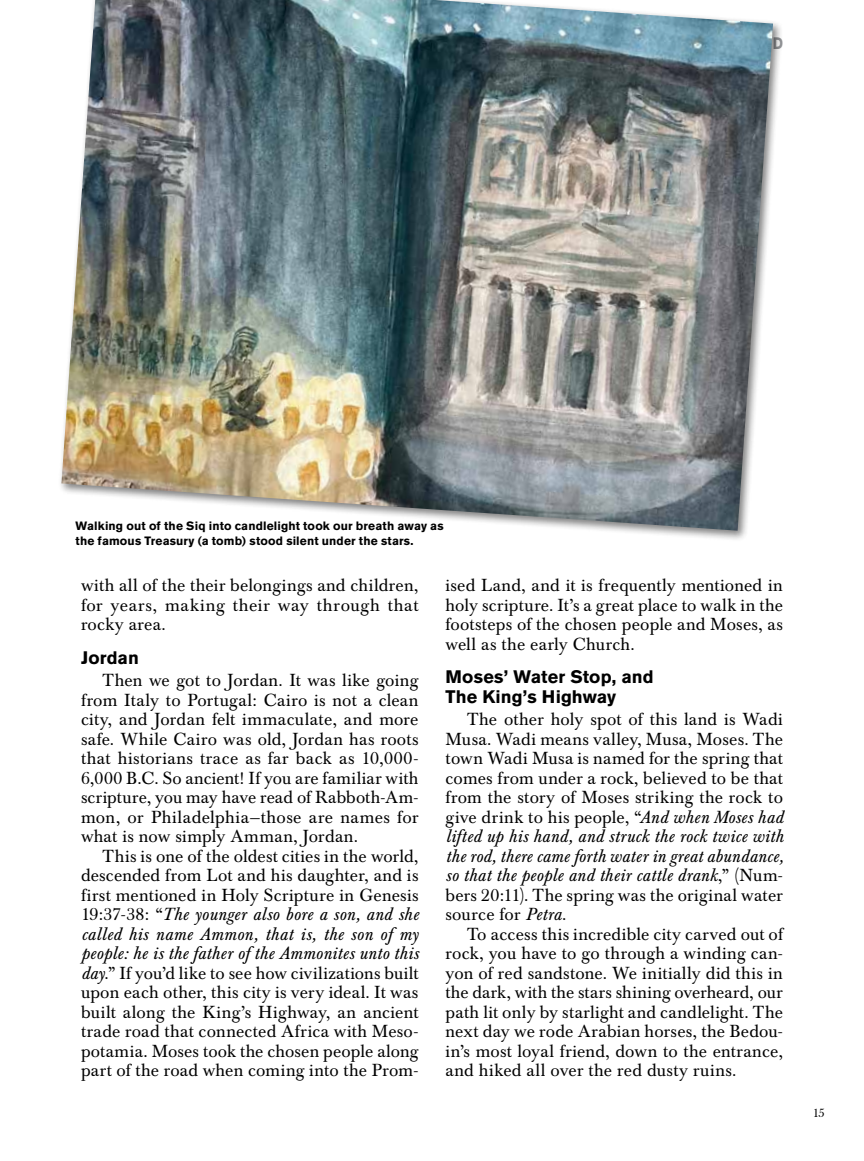
<style>
.page{position:relative;width:864px;height:1161px;background:#fff}
.page>*{position:absolute;margin:0;border:0;box-sizing:border-box;transform-origin:0 0}
.t1{font:700 18px/19.5px "Akzidenz Grotesk BE";letter-spacing:.005em;color:#000}
.t2{font:17.25px/19.5px "Baskerville BE";letter-spacing:.015em;color:#000;text-align:justify}
.t3{font:700 12px/14.4px "Akzidenz Grotesk BE";letter-spacing:.01em;color:#000}
.t4{font:12px "Baskerville BE";color:#000}
.s1{font-style:italic}
</style>
<div class="page">
<div style="left:58px;top:0;width:726px;height:542px;background:#000;opacity:.5"></div>
<img style="left:61px;top:0;width:712px;height:531px">
<p class="t3" style="left:76px;top:519px;width:370px">Walking out of the Siq into candlelight took our breath away as the famous Treasury (a tomb) stood silent under the stars.</p>
<p class="t2" style="left:81px;top:576px;width:339px">with all of the their belongings and children, for years, making their way through that rocky area.</p>
<p class="t1" style="left:81px;top:648px;width:59px">Jordan</p>
<p class="t2" style="left:81px;top:671px;width:339px;text-indent:22px">Then we got to Jordan. It was like going from Italy to Portugal: Cairo is not a clean city, and Jordan felt immaculate, and more safe. While Cairo was old, Jordan has roots that historians trace as far back as 10,000- 6,000 B.C. So ancient! If you are familiar with scripture, you may have read of Rabboth-Am&shy;mon, or Philadelphia—those are names for what is now simply Amman, Jordan.</p>
<p class="t2" style="left:81px;top:847px;width:339px;text-indent:22px">This is one of the oldest cities in the world, descended from Lot and his daughter, and is first mentioned in Holy Scripture in Genesis 19:37-38: “<span class="s1">The younger also bore a son, and she called his name Ammon, that is, the son of my people: he is the father of the Ammonites unto this day</span>.” If you’d like to see how civilizations built upon each other, this city is very ideal. It was built along the King’s Highway, an ancient trade road that connected Africa with Meso&shy;potamia. Moses took the chosen people along part of the road when coming into the Prom-</p>
<p class="t2" style="left:445px;top:576px;width:339px">ised Land, and it is frequently mentioned in holy scripture. It’s a great place to walk in the footsteps of the chosen people and Moses, as well as the early Church.</p>
<p class="t1" style="left:446px;top:668px;width:210px">Moses’ Water Stop, and<br>The King’s Highway</p>
<p class="t2" style="left:446px;top:710px;width:339px;text-indent:22px">The other holy spot of this land is Wadi Musa. Wadi means valley, Musa, Moses. The town Wadi Musa is named for the spring that comes from under a rock, believed to be that from the story of Moses striking the rock to give drink to his people, “<span class="s1">And when Moses had lifted up his hand, and struck the rock twice with the rod, there came forth water in great abundance, so that the people and their cattle drank</span>,” (Num&shy;bers 20:11). The spring was the original water source for <span class="s1">Petra</span>.</p>
<p class="t2" style="left:446px;top:925px;width:339px;text-indent:22px">To access this incredible city carved out of rock, you have to go through a winding can&shy;yon of red sandstone. We initially did this in the dark, with the stars shining overheard, our path lit only by starlight and candlelight. The next day we rode Arabian horses, the Bedou&shy;in’s most loyal friend, down to the entrance, and hiked all over the red dusty ruins.</p>
<p class="t4" style="left:813px;top:1106px;width:13px">15</p>
</div>
